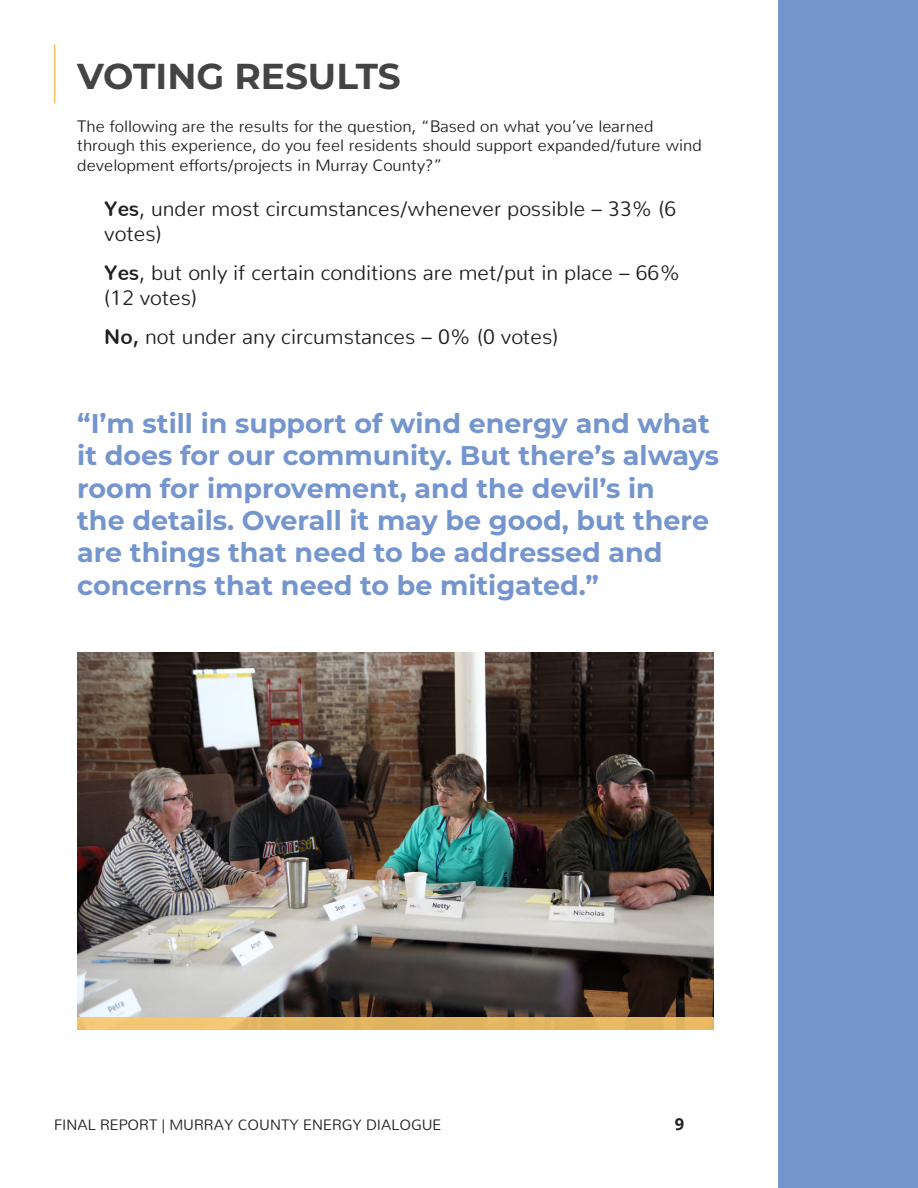
<style>
.page{position:relative;width:918px;height:1188px;background:#fff}
.page>*{position:absolute;margin:0;border:0;box-sizing:border-box;transform-origin:0 0}
.t1{font:700 36px "Montserrat";color:#444}
.t2{font:700 27px/32.4px "Montserrat";color:#7495cd}
.t3{font:300 21px/25.2px "Nunito";color:#231f20}
.t4{font:300 16.5px/19.8px "Nunito";color:#231f20}
.t5{font:700 16.5px "Open Sans";color:#231f20}
.t6{font:300 15px "Nunito";color:#231f20}
.s1{font-weight:700}
</style>
<div class="page">
<img style="left:77px;top:652px;width:637px;height:365px">
<hr style="left:54px;top:44px;width:2px;height:60px;background:#f8c669">
<svg style="left:77px;top:1017px;width:637px;height:13px;background:#e7b965"></svg>
<div style="left:779px;top:0;width:139px;height:1188px;background:#7495cd"></div>
<p class="t1" style="left:77px;top:50px;width:325px">VOTING RESULTS</p>
<p class="t4" style="left:77px;top:114px;width:626px">The following are the results for the question, “Based on what you’ve learned through this experience, do you feel residents should support expanded/future wind development efforts/projects in Murray County?”</p>
<p class="t3" style="left:104px;top:194px;width:574px"><span class="s1">Yes</span>, under most circumstances/whenever possible – 33% (6 votes)</p>
<p class="t3" style="left:104px;top:258px;width:578px"><span class="s1">Yes</span>, but only if certain conditions are met/put in place – 66% (12 votes)</p>
<p class="t3" style="left:104px;top:322px;width:456px"><span class="s1">No,</span> not under any circumstances – 0% (0 votes)</p>
<p class="t2" style="left:77px;top:406px;width:644px">“I’m still in support of wind energy and what it does for our community. But there’s always room for improvement, and the devil’s in<br>the details. Overall it may be good, but there are things that need to be addressed and concerns that need to be mitigated.”</p>
<p class="t6" style="left:54px;top:1112px;width:389px">FINAL REPORT | MURRAY COUNTY ENERGY DIALOGUE</p>
<p class="t5" style="left:675px;top:1113px;width:11px">9</p>
</div>
